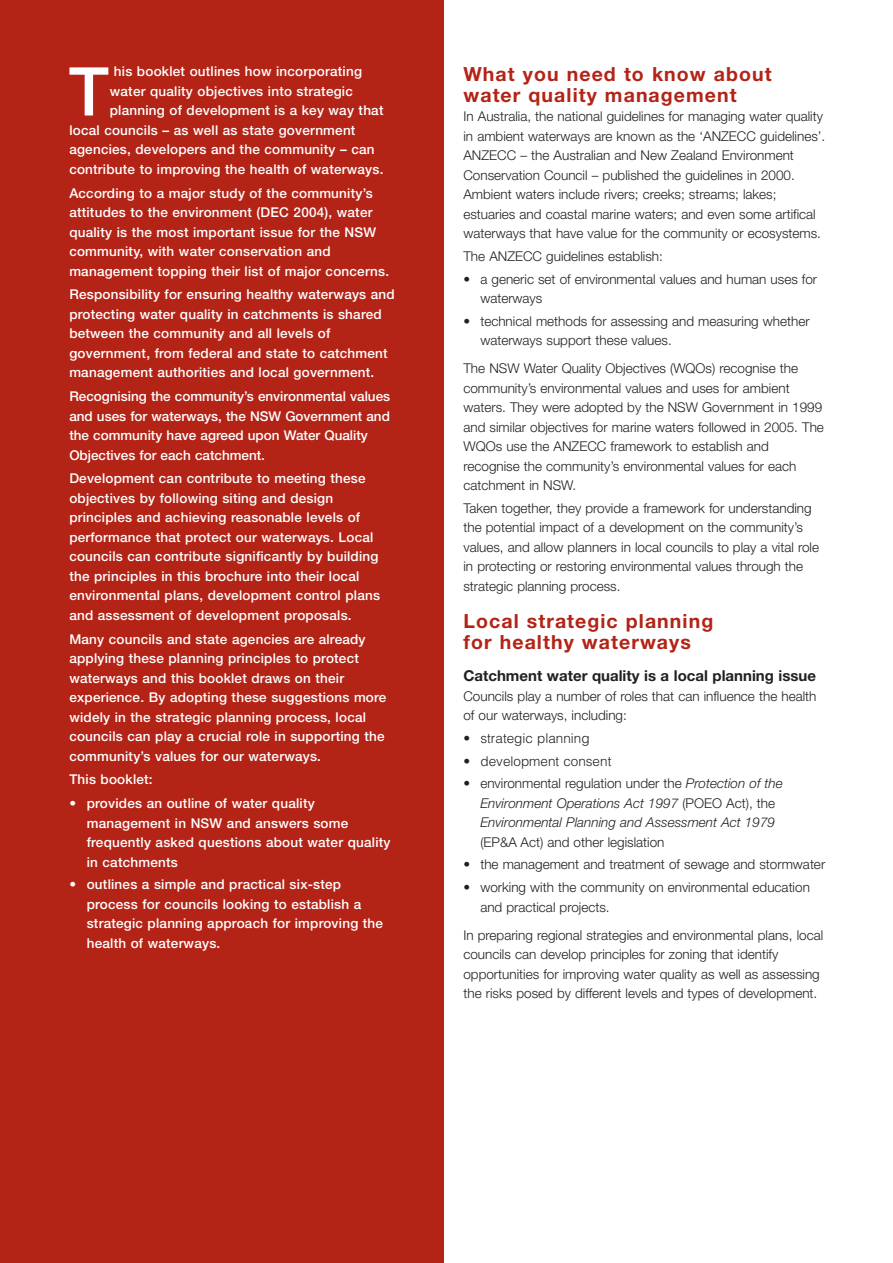
<style>
.page{position:relative;width:893px;height:1263px;background:#fff}
.page>*{position:absolute;margin:0;border:0;box-sizing:border-box;transform-origin:0 0}
.t1{font:500 67.35px "Helvetica Neue";color:#fff}
.t2{font:700 19.5px/21px "Helvetica Neue";letter-spacing:.055em;color:#b32316}
.t3{font:700 15px "Helvetica Neue";color:#231f20}
.t4{font:500 13.5px/19.5px "Helvetica Neue";letter-spacing:.015em;color:#fff}
.t5{font:300 13.5px/19.5px "Helvetica Neue";color:#231f20}
.t6{font:italic 300 13.5px/19.5px "Helvetica Neue";color:#231f20}
.t7{font:300 13.5px "Helvetica";color:#231f20}
.s1{font-weight:300}
.s2{font-style:normal}
</style>
<div class="page">
<div style="left:0;top:0;width:443px;height:1263px;background:#b32316"></div>
<h1 class="t1" style="left:69px;top:67px;width:41px">T</h1>
<p class="t4" style="left:114px;top:63px;width:250px">his booklet outlines how incorporating</p>
<p class="t4" style="left:110px;top:83px;width:245px">water quality objectives into strategic</p>
<p class="t4" style="left:110px;top:102px;width:275px">planning of development is a key way that</p>
<p class="t4" style="left:69px;top:122px;width:288px">local councils – as well as state government</p>
<p class="t4" style="left:69px;top:141px;width:307px">agencies, developers and the community – can</p>
<p class="t4" style="left:69px;top:161px;width:316px">contribute to improving the health of waterways.</p>
<p class="t4" style="left:69px;top:184px;width:321px">According to a major study of the community’s attitudes to the environment (DEC 2004), water quality is the most important issue for the NSW community, with water conservation and management topping their list of major concerns.</p>
<p class="t4" style="left:69px;top:286px;width:327px">Responsibility for ensuring healthy waterways and protecting water quality in catchments is shared between the community and all levels of government, from federal and state to catchment management authorities and local government.</p>
<p class="t4" style="left:69px;top:388px;width:322px">Recognising the community’s environmental values and uses for waterways, the NSW Government and the community have agreed upon Water Quality Objectives for each catchment.</p>
<p class="t4" style="left:69px;top:470px;width:312px">Development can contribute to meeting these objectives by following siting and design principles and achieving reasonable levels of performance that protect our waterways. Local councils can contribute significantly by building the principles in this brochure into their local environmental plans, development control plans and assessment of development proposals.</p>
<p class="t4" style="left:69px;top:630px;width:319px">Many councils and state agencies are already applying these planning principles to protect waterways and this booklet draws on their experience. By adopting these suggestions more widely in the strategic planning process, local councils can play a crucial role in supporting the community’s values for our waterways.</p>
<p class="t4" style="left:69px;top:771px;width:85px">This booklet:</p>
<p class="t4" style="left:87px;top:795px;width:305px;text-indent:-17px"><span class="s1">•</span> provides an outline of water quality management in NSW and answers some frequently asked questions about water quality in catchments</p>
<p class="t4" style="left:87px;top:876px;width:298px;text-indent:-17px"><span class="s1">•</span> outlines a simple and practical six-step process for councils looking to establish a strategic planning approach for improving the health of waterways.</p>
<h2 class="t2" style="left:463px;top:65px;width:310px">What you need to know about water quality management</h2>
<p class="t5" style="left:463px;top:108px;width:363px">In Australia, the national guidelines for managing water quality in ambient waterways are known as the ‘ANZECC guidelines’.<br>ANZECC – the Australian and New Zealand Environment Conservation Council – published the guidelines in 2000.<br>Ambient waters include rivers; creeks; streams; lakes; estuaries and coastal marine waters; and even some artifical waterways that have value for the community or ecosystems.</p>
<p class="t5" style="left:463px;top:248px;width:201px">The ANZECC guidelines establish:</p>
<p class="t5" style="left:480px;top:270px;width:338px;text-indent:-17px">• a generic set of environmental values and human uses for waterways</p>
<p class="t5" style="left:480px;top:313px;width:331px;text-indent:-17px">• technical methods for assessing and measuring whether waterways support these values.</p>
<p class="t5" style="left:463px;top:360px;width:362px">The NSW Water Quality Objectives (WQOs) recognise the community’s environmental values and uses for ambient waters. They were adopted by the NSW Government in 1999 and similar objectives for marine waters followed in 2005. The WQOs use the ANZECC framework to establish and recognise the community’s environmental values for each catchment in NSW.</p>
<p class="t5" style="left:463px;top:500px;width:357px">Taken together, they provide a framework for understanding the potential impact of a development on the community’s values, and allow planners in local councils to play a vital role in protecting or restoring environmental values through the strategic planning process.</p>
<h2 class="t2" style="left:463px;top:612px;width:251px">Local strategic planning for healthy waterways</h2>
<p class="t3" style="left:463px;top:671px;width:354px">Catchment water quality is a local planning issue</p>
<p class="t5" style="left:463px;top:687px;width:354px">Councils play a number of roles that can influence the health of our waterways, including:</p>
<p class="t7" style="left:463px;top:733px;width:128px">• strategic planning</p>
<p class="t7" style="left:463px;top:756px;width:149px">• development consent</p>
<p class="t6" style="left:480px;top:775px;width:304px;text-indent:-17px"><span class="s2">• environmental regulation under the</span> Protection of the<br>Environment Operations Act 1997 <span class="s2">(POEO Act), the<br></span>Environmental Planning and Assessment Act 1979</p>
<p class="t5" style="left:480px;top:834px;width:186px">(EP&amp;A Act) and other legislation</p>
<p class="t5" style="left:463px;top:856px;width:363px">• the management and treatment of sewage and stormwater</p>
<p class="t5" style="left:480px;top:879px;width:331px;text-indent:-17px">• working with the community on environmental education and practical projects.</p>
<p class="t5" style="left:463px;top:926px;width:361px">In preparing regional strategies and environmental plans, local councils can develop principles for zoning that identify opportunities for improving water quality as well as assessing the risks posed by different levels and types of development.</p>
</div>
